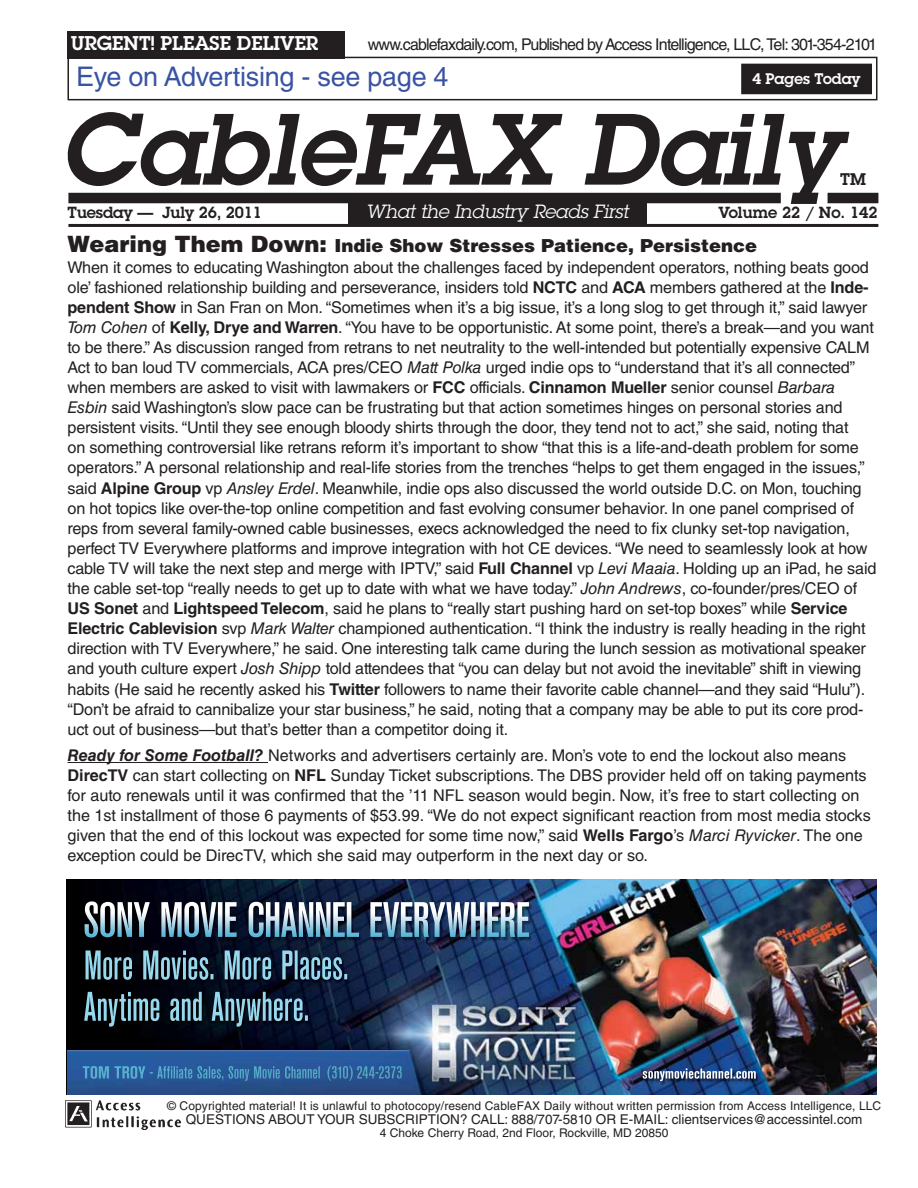
<style>
.page{position:relative;width:918px;height:1188px;background:#fff}
.page>*{position:absolute;margin:0;border:0;box-sizing:border-box;transform-origin:0 0}
.t1{font:italic 600 99px "Lubalin Graph Std";color:#231f20}
.t2{font:27px "Helvetica LT Std";letter-spacing:-.01em;color:#3953a4}
.t3{font:600 19.5px "Lubalin Graph Std";color:#fff}
.t4{font:italic 18.75px "Lubalin Graph Std";letter-spacing:-.01em;color:#fff}
.t5{font:900 18px "Helvetica LT Std";color:#231f20}
.t6{font:600 16.5px "Lubalin Graph Std";color:#231f20}
.t7{font:16.2px/20.1px "Helvetica LT Std";letter-spacing:-.01em;color:#231f20}
.t8{font:16.2px "Helvetica LT Std";letter-spacing:-.05em;color:#231f20}
.t9{font:600 15.75px "Lubalin Graph Std";letter-spacing:-.01em;color:#231f20}
.t10{font:600 15px "Lubalin Graph Std";color:#fff}
.t11{font:13.5px "Helvetica LT Std";color:#231f20}
.t12{font:12px "Helvetica LT Std";letter-spacing:.01em;color:#231f20}
.s1{font-size:22.5px}
.s2{font-weight:700}
.s3{font-style:italic}
.s4{font-weight:700;font-style:italic}
</style>
<div class="page">
<img style="left:65px;top:1101px;width:115px;height:28px">
<div style="left:68px;top:193px;width:713px;height:10px;background:#231f20"></div>
<div style="left:828px;top:193px;width:50px;height:10px;background:#231f20"></div>
<div style="left:348px;top:198px;width:298px;height:27px;background:#231f20"></div>
<hr style="left:68px;top:224px;width:810px;height:3px;background:#231f20">
<div style="left:68px;top:57px;width:810px;height:43px;border:2px solid #231f20"></div>
<div style="left:68px;top:31px;width:277px;height:28px;background:#231f20"></div>
<div style="left:742px;top:64px;width:129px;height:29px;background:#231f20"></div>
<div style="left:741px;top:64px;width:131px;height:30px;border:2px solid #231f20"></div>
<img style="left:67px;top:879px;width:810px;height:216px">
<img style="left:67px;top:1050px;width:354px;height:45px">
<img style="left:83px;top:1066px;width:178px;height:13px">
<img style="left:273px;top:1065px;width:129px;height:16px">
<img style="left:643px;top:1068px;width:113px;height:11px">
<img style="left:85px;top:901px;width:444px;height:37px">
<img style="left:86px;top:950px;width:245px;height:30px">
<img style="left:84px;top:992px;width:219px;height:29px">
<hr style="left:67px;top:762px;width:201px;height:1px;background:#231f20">
<p class="t3" style="left:71px;top:36px;width:249px">URGENT! PLEASE DELIVER</p>
<p class="t8" style="left:368px;top:38px;width:511px">www.cablefaxdaily.com, Published by Access Intelligence, LLC, Tel: 301-354-2101</p>
<h2 class="t2" style="left:76px;top:67px;width:374px">Eye on Advertising - see page 4</h2>
<p class="t10" style="left:752px;top:74px;width:110px">4 Pages Today</p>
<h1 class="t1" style="left:60px;top:114px;width:782px">CableFAX Daily</h1>
<p class="t6" style="left:840px;top:173px;width:27px">TM</p>
<p class="t9" style="left:68px;top:207px;width:196px">Tuesday — July 26, 2011</p>
<p class="t4" style="left:366px;top:205px;width:264px">What the Industry Reads First</p>
<p class="t9" style="left:719px;top:207px;width:160px">Volume 22 / No. 142</p>
<p class="t5" style="left:67px;top:240px;width:691px"><span class="s1">Wearing Them Down:</span> Indie Show Stresses Patience, Persistence</p>
<p class="t7" style="left:67px;top:259px;width:811px">When it comes to educating Washington about the challenges faced by independent operators, nothing beats good ole’ fashioned relationship building and perseverance, insiders told <span class="s2">NCTC</span> and <span class="s2">ACA</span> members gathered at the <span class="s2">Inde&shy;pendent Show</span> in San Fran on Mon. “Sometimes when it’s a big issue, it’s a long slog to get through it,” said lawyer <span class="s3">Tom Cohen</span> of <span class="s2">Kelly, Drye and Warren</span> . “You have to be opportunistic. At some point, there’s a break—and you want to be there.” As discussion ranged from retrans to net neutrality to the well-intended but potentially expensive CALM Act to ban loud TV commercials, ACA pres/CEO <span class="s3">Matt Polka</span> urged indie ops to “understand that it’s all connected” when members are asked to visit with lawmakers or <span class="s2">FCC</span> officials. <span class="s2">Cinnamon Mueller</span> senior counsel <span class="s3">Barbara Esbin</span> said Washington’s slow pace can be frustrating but that action sometimes hinges on personal stories and persistent visits. “Until they see enough bloody shirts through the door, they tend not to act,” she said, noting that<br>on something controversial like retrans reform it’s important to show “that this is a life-and-death problem for some operators.” A personal relationship and real-life stories from the trenches “helps to get them engaged in the issues,” said <span class="s2">Alpine Group</span> vp <span class="s3">Ansley Erdel</span> . Meanwhile, indie ops also discussed the world outside D.C. on Mon, touching on hot topics like over-the-top online competition and fast evolving consumer behavior. In one panel comprised of reps from several family-owned cable businesses, execs acknowledged the need to fix clunky set-top navigation, perfect TV Everywhere platforms and improve integration with hot CE devices. “We need to seamlessly look at how cable TV will take the next step and merge with IPTV,” said <span class="s2">Full Channel</span> vp <span class="s3">Levi Maaia</span> . Holding up an iPad, he said the cable set-top “really needs to get up to date with what we have today.” <span class="s3">John Andrews</span> , co-founder/pres/CEO of <span class="s2">US Sonet</span> and <span class="s2">Lightspeed Telecom</span> , said he plans to “really start pushing hard on set-top boxes” while <span class="s2">Service Electric Cablevision</span> svp <span class="s3">Mark Walter</span> championed authentication. “I think the industry is really heading in the right direction with TV Everywhere,” he said. One interesting talk came during the lunch session as motivational speaker and youth culture expert <span class="s3">Josh Shipp</span> told attendees that “you can delay but not avoid the inevitable” shift in viewing habits (He said he recently asked his <span class="s2">Twitter</span> followers to name their favorite cable channel—and they said “Hulu”). “Don’t be afraid to cannibalize your star business,” he said, noting that a company may be able to put its core prod&shy;uct out of business—but that’s better than a competitor doing it.</p>
<p class="t7" style="left:67px;top:747px;width:805px"><span class="s4">Ready for Some Football?</span> Networks and advertisers certainly are. Mon’s vote to end the lockout also means <span class="s2">DirecTV</span> can start collecting on <span class="s2">NFL</span> Sunday Ticket subscriptions. The DBS provider held off on taking payments for auto renewals until it was confirmed that the ’11 NFL season would begin. Now, it’s free to start collecting on the 1st installment of those 6 payments of $53.99. “We do not expect significant reaction from most media stocks given that the end of this lockout was expected for some time now,” said <span class="s2">Wells Fargo</span> ’s <span class="s3">Marci Ryvicker</span> . The one exception could be DirecTV, which she said may outperform in the next day or so.</p>
<p class="t12" style="left:167px;top:1102px;width:716px">© Copyrighted material! It is unlawful to photocopy/resend CableFAX Daily without written permission from Access Intelligence, LLC</p>
<p class="t11" style="left:186px;top:1114px;width:678px">QUESTIONS ABOUT YOUR SUBSCRIPTION? CALL: 888/707-5810 OR E-MAIL: clientservices@accessintel.com</p>
<p class="t12" style="left:380px;top:1129px;width:290px">4 Choke Cherry Road, 2nd Floor, Rockville, MD 20850</p>
</div>
